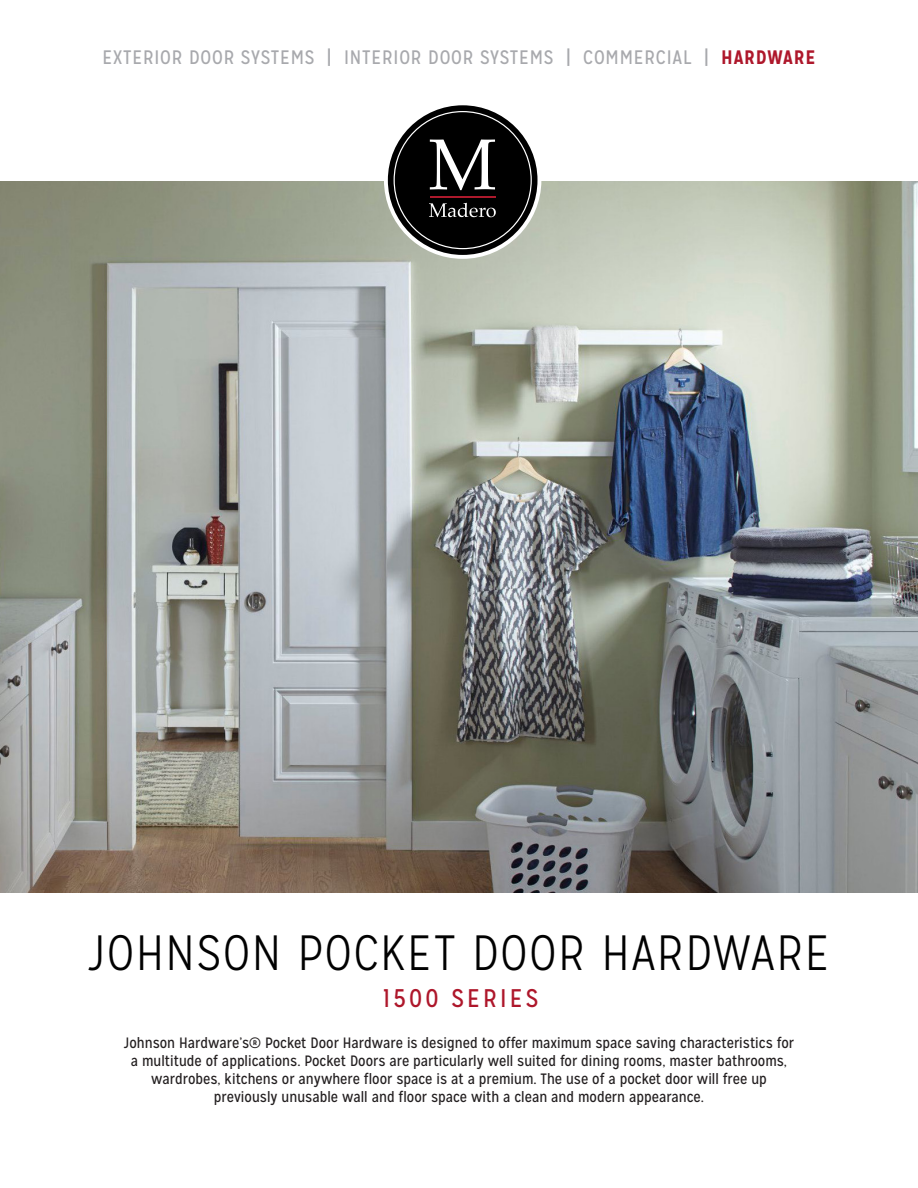
<style>
.page{position:relative;width:918px;height:1188px;background:#fff}
.page>*{position:absolute;margin:0;border:0;box-sizing:border-box;transform-origin:0 0}
.t1{font:300 49.5px "Mission Gothic";letter-spacing:.04em;color:#010101}
.t2{font:25.5px "Mission Gothic";letter-spacing:.12em;color:#ae172b}
.t3{font:19.5px "Mission Gothic";letter-spacing:.04em;color:#a8a9ad}
.t4{font:15px/18px "Mission Gothic";color:#231f20;text-align:center}
.s1{font-weight:700;color:#ae172b}
</style>
<div class="page">
<img style="left:0;top:181px;width:918px;height:711px">
<svg style="left:384px;top:105px;width:157px;height:154px"></svg>
<hr style="left:430px;top:196px;width:65px;height:2px;background:#ad192c">
<p class="t3" style="left:102px;top:46px;width:715px">EXTERIOR DOOR SYSTEMS | INTERIOR DOOR SYSTEMS | COMMERCIAL | <span class="s1">HARDWARE</span></p>
<p class="t1" style="left:88px;top:924px;width:743px">JOHNSON POCKET DOOR HARDWARE</p>
<p class="t2" style="left:383px;top:983px;width:157px">1500 SERIES</p>
<p class="t4" style="left:124px;top:1034px;width:672px">Johnson Hardware’s® Pocket Door Hardware is designed to offer maximum space saving characteristics for a multitude of applications. Pocket Doors are particularly well suited for dining rooms, master bathrooms, wardrobes, kitchens or anywhere floor space is at a premium. The use of a pocket door will free up previously unusable wall and floor space with a clean and modern appearance.</p>
</div>
